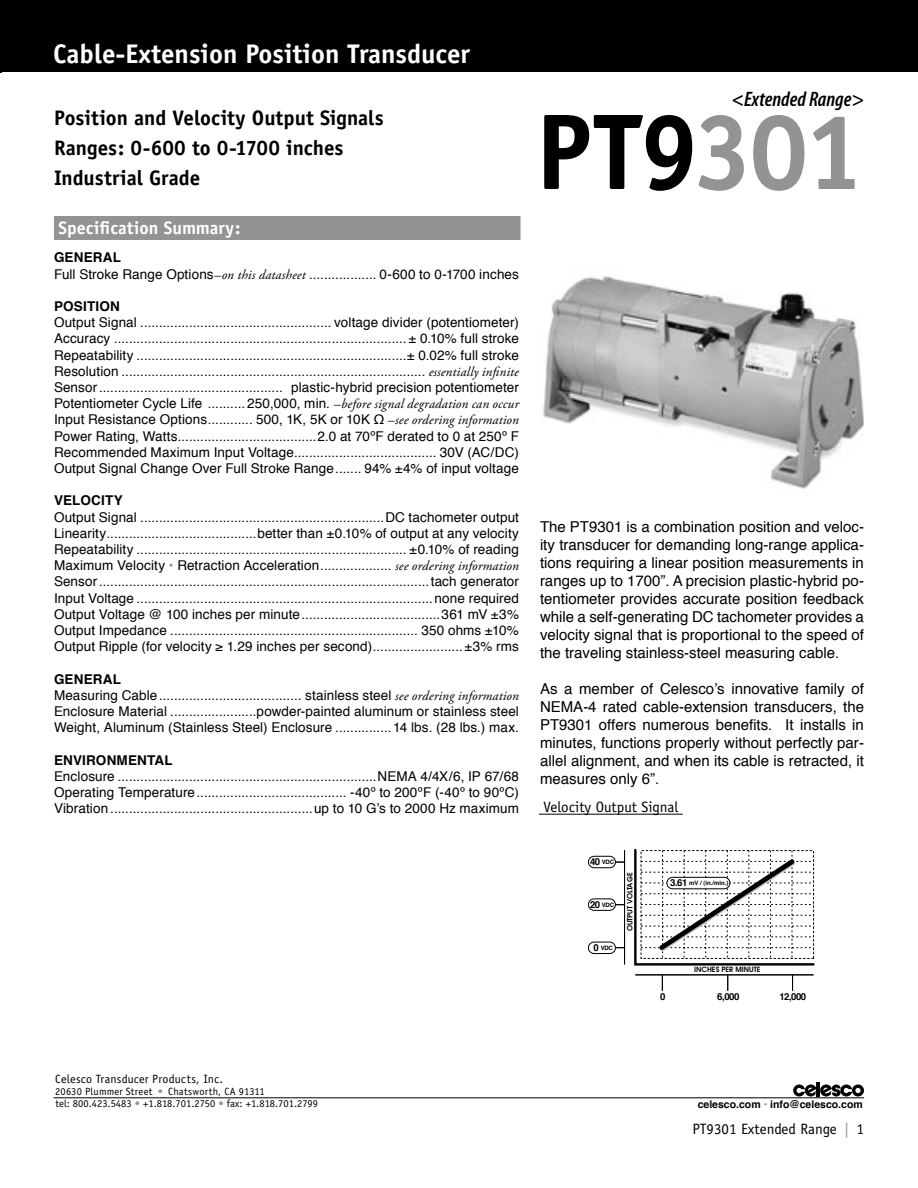
<style>
.page{position:relative;width:918px;height:1188px;background:#fff}
.page>*{position:absolute;margin:0;border:0;box-sizing:border-box;transform-origin:0 0}
.Model_Number{font:700 108px "Officina Sans";letter-spacing:-.04em;color:#000}
.Front_Page_-_Header{font:700 27px "Officina Sans";color:#fff}
.Bullet_Points{font:700 21px "Officina Sans";color:#000}
.Ordering_Info{font:italic 600 condensed 21px "Myriad Pro";color:#000}
.Subheading{font:700 18px "Officina Sans";color:#fff}
.Introduction{font:15px/18px "Helvetica";color:#000;text-align:justify}
.Page_Numbers-Odd{font:15px "Officina Sans";color:#000}
.Illustration_Caption{font:15px "Officina Sans";color:#000}
.Specifications{font:13.5px "Helvetica";letter-spacing:.01em;color:#000}
.Specifications-2{font:700 13.5px "Helvetica";letter-spacing:.01em;color:#000}
.Footer_-_name__address__left_justified{font:12px "Officina Sans";letter-spacing:.015em;color:#000}
.Footer_-_tel__fax_numbers{font:10.5px "Officina Sans";color:#000}
.Footer2_-_name__address__left_justified{font:10.5px "Officina Sans";letter-spacing:.02em;color:#000}
.Footer_-_url__email{font:700 10.5px "Helvetica";color:#000}
.t1{font:700 9.6px "Helvetica";letter-spacing:-.05em;color:#000}
.t2{font:600 7.2px "Avant Garde";color:#000}
.t3{font:700 6px "Helvetica";letter-spacing:-.05em;color:#000}
.s1{font-family:"Adobe Garamond Pro";font-style:italic}
.s2{color:#939393}
.s3{font-size:9.6px}
</style>
<div class="page">
<svg style="left:588px;top:856px;width:36px;height:98px"></svg>
<hr style="left:624px;top:850px;width:1px;height:114px;background:#000">
<hr style="left:635px;top:975px;width:179px;height:1px;background:#000">
<svg style="left:634px;top:849px;width:181px;height:117px"></svg>
<svg style="left:662px;top:976px;width:1px;height:15px"></svg>
<svg style="left:727px;top:975px;width:1px;height:16px"></svg>
<svg style="left:792px;top:976px;width:1px;height:15px"></svg>
<img style="left:543px;top:276px;width:321px;height:213px">
<hr style="left:54px;top:1098px;width:810px;height:1px;background:#000">
<hr style="left:816px;top:1082px;width:4px;height:14px;background:#000">
<svg style="left:793px;top:1085px;width:71px;height:11px"></svg>
<div style="left:2px;top:0;width:916px;height:72px;background:#000"></div>
<hr style="left:0;top:0;width:1px;height:72px;background:#000">
<div style="left:54px;top:216px;width:466px;height:24px;background:#939393"></div>
<hr style="left:539px;top:814px;width:144px;height:1px;background:#000">
<p class="Front_Page_-_Header" style="left:53px;top:37px;width:419px">Cable-Extension Position Transducer</p>
<p class="Bullet_Points" style="left:54px;top:104px;width:331px">Position and Velocity Output Signals</p>
<p class="Bullet_Points" style="left:54px;top:134px;width:291px">Ranges: 0-600 to 0-1700 inches</p>
<p class="Bullet_Points" style="left:54px;top:164px;width:148px">Industrial Grade</p>
<p class="Subheading" style="left:58px;top:217px;width:183px">Specification Summary:</p>
<p class="Specifications-2" style="left:54px;top:248px;width:68px">GENERAL</p>
<p class="Specifications" style="left:54px;top:265px;width:466px">Full Stroke Range Options<span class="s1">–on this datasheet</span> .................. 0-600 to 0-1700 inches</p>
<p class="Specifications-2" style="left:54px;top:297px;width:67px">POSITION</p>
<p class="Specifications" style="left:54px;top:313px;width:466px">Output Signal ................................................... voltage divider (potentiometer)</p>
<p class="Specifications" style="left:54px;top:330px;width:466px">Accuracy .............................................................................. ± 0.10% full stroke</p>
<p class="Specifications" style="left:54px;top:346px;width:466px">Repeatability ........................................................................± 0.02% full stroke</p>
<p class="Specifications" style="left:54px;top:362px;width:466px">Resolution ................................................................................. <span class="s1">essentially infinite</span></p>
<p class="Specifications" style="left:54px;top:378px;width:466px">Sensor ................................................. plastic-hybrid precision potentiometer</p>
<p class="Specifications" style="left:54px;top:394px;width:467px">Potentiometer Cycle Life .......... 250,000, min. <span class="s1">–before signal degradation can occur</span></p>
<p class="Specifications" style="left:54px;top:411px;width:466px">Input Resistance Options ............ 500, 1K, 5K or 10K Ω <span class="s1">–see ordering information</span></p>
<p class="Specifications" style="left:54px;top:427px;width:466px">Power Rating, Watts .....................................2.0 at 70ºF derated to 0 at 250º F</p>
<p class="Specifications" style="left:54px;top:443px;width:467px">Recommended Maximum Input Voltage ...................................... 30V (AC/DC)</p>
<p class="Specifications" style="left:54px;top:459px;width:466px">Output Signal Change Over Full Stroke Range ....... 94% ±4% of input voltage</p>
<p class="Specifications-2" style="left:54px;top:491px;width:70px">VELOCITY</p>
<p class="Specifications" style="left:54px;top:508px;width:466px">Output Signal .................................................................DC tachometer output</p>
<p class="Specifications" style="left:54px;top:524px;width:466px">Linearity ........................................better than ±0.10% of output at any velocity</p>
<p class="Specifications" style="left:54px;top:540px;width:466px">Repeatability ........................................................................ ±0.10% of reading</p>
<p class="Specifications" style="left:54px;top:556px;width:466px">Maximum Velocity <span class="s2">•</span> Retraction Acceleration ................... <span class="s1">see ordering information</span></p>
<p class="Specifications" style="left:54px;top:573px;width:466px">Sensor ........................................................................................tach generator</p>
<p class="Specifications" style="left:54px;top:589px;width:466px">Input Voltage ...............................................................................none required</p>
<p class="Specifications" style="left:54px;top:605px;width:467px">Output Voltage @ 100 inches per minute .....................................361 mV ±3%</p>
<p class="Specifications" style="left:54px;top:621px;width:466px">Output Impedance .................................................................. 350 ohms ±10%</p>
<p class="Specifications" style="left:54px;top:637px;width:466px">Output Ripple (for velocity ≥ 1.29 inches per second) ........................ ±3% rms</p>
<p class="Specifications-2" style="left:54px;top:670px;width:68px">GENERAL</p>
<p class="Specifications" style="left:54px;top:686px;width:466px">Measuring Cable ...................................... stainless steel <span class="s1">see ordering information</span></p>
<p class="Specifications" style="left:54px;top:702px;width:466px">Enclosure Material .......................powder-painted aluminum or stainless steel</p>
<p class="Specifications" style="left:54px;top:718px;width:466px">Weight, Aluminum (Stainless Steel) Enclosure ...............14 lbs. (28 lbs.) max.</p>
<p class="Specifications-2" style="left:54px;top:751px;width:120px">ENVIRONMENTAL</p>
<p class="Specifications" style="left:54px;top:767px;width:466px">Enclosure .....................................................................NEMA 4/4X/6, IP 67/68</p>
<p class="Specifications" style="left:54px;top:783px;width:466px">Operating Temperature ........................................ -40º to 200ºF (-40º to 90ºC)</p>
<p class="Specifications" style="left:54px;top:799px;width:466px">Vibration ......................................................up to 10 Gʼs to 2000 Hz maximum</p>
<p class="Ordering_Info" style="left:732px;top:88px;width:134px">&lt;Extended Range&gt;</p>
<p class="Model_Number" style="left:536px;top:85px;width:329px">PT9<span class="s2">301</span></p>
<p class="Introduction" style="left:540px;top:519px;width:325px">The PT9301 is a combination position and veloc&shy;ity transducer for demanding long-range applica&shy;tions requiring a linear position measurements in ranges up to 1700”. A precision plastic-hybrid po&shy;tentiometer provides accurate position feedback while a self-generating DC tachometer provides a velocity signal that is proportional to the speed of the traveling stainless-steel measuring cable.</p>
<p class="Introduction" style="left:540px;top:681px;width:326px">As a member of Celescoʼs innovative family of NEMA-4 rated cable-extension transducers, the PT9301 offers numerous benefits. It installs in minutes, functions properly without perfectly par&shy;allel alignment, and when its cable is retracted, it measures only 6”.</p>
<p class="Illustration_Caption" style="left:543px;top:799px;width:136px">Velocity Output Signal</p>
<p class="t3" style="left:590px;top:858px;width:25px"><span class="s3">40</span> VDC</p>
<p class="t3" style="left:590px;top:900px;width:25px"><span class="s3">20</span> VDC</p>
<p class="t3" style="left:594px;top:944px;width:21px"><span class="s3">0</span> VDC</p>
<p class="t2" style="left:625px;top:931px;width:60px;rotate:-90deg">OUTPUT VOLTAGE</p>
<p class="t3" style="left:670px;top:879px;width:60px"><span class="s3">3.61</span> mV / (in./min.)</p>
<p class="t2" style="left:694px;top:965px;width:68px">INCHES PER MINUTE</p>
<p class="t1" style="left:660px;top:990px;width:7px">0</p>
<p class="t1" style="left:717px;top:990px;width:24px">6,000</p>
<p class="t1" style="left:779px;top:990px;width:28px">12,000</p>
<p class="Footer_-_name__address__left_justified" style="left:55px;top:1072px;width:169px">Celesco Transducer Products, Inc.</p>
<p class="Footer2_-_name__address__left_justified" style="left:55px;top:1085px;width:211px">20630 Plummer Street <span class="s2">•</span> Chatsworth, CA 91311</p>
<p class="Footer_-_tel__fax_numbers" style="left:56px;top:1098px;width:264px">tel: 800.423.5483 <span class="s2">•</span> +1.818.701.2750 <span class="s2">•</span> fax: +1.818.701.2799</p>
<p class="Footer_-_url__email" style="left:698px;top:1097px;width:167px">celesco.com <span class="s2">•</span> info@celesco.com</p>
<p class="Page_Numbers-Odd" style="left:692px;top:1120px;width:173px">PT9301 Extended Range <span class="s2">|</span> 1</p>
</div>
